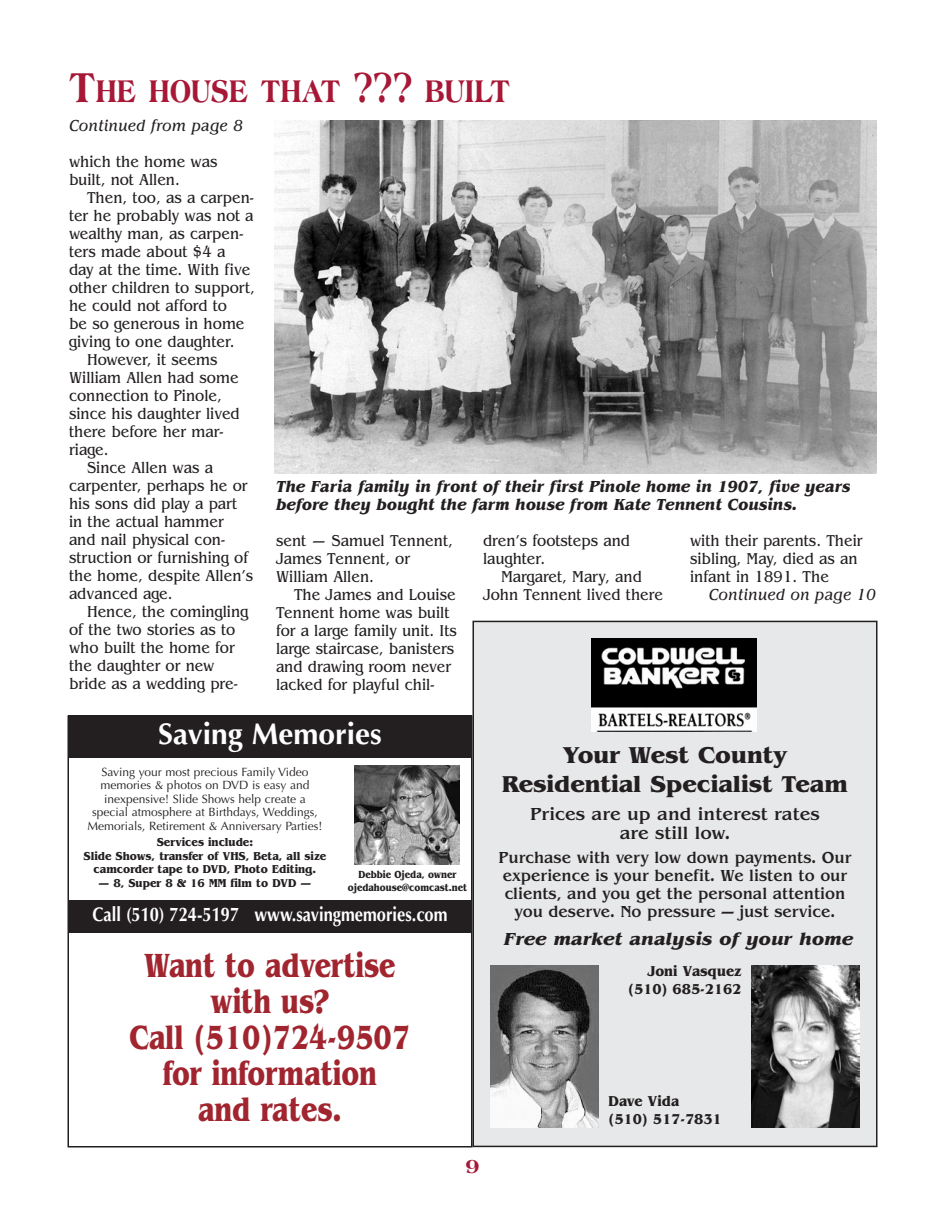
<style>
.page{position:relative;width:945px;height:1215px;background:#fff}
.page>*{position:absolute;margin:0;border:0;box-sizing:border-box;transform-origin:0 0}
.t1{font:700 35.1px/36px "Benguiat";color:#a1252f;text-align:center;scale:.77 1}
.t2{font:800 33.6px "Americana";color:#a61836;scale:.77 1}
.t3{font:700 30px "Optima";color:#fff}
.t4{font:700 24px/28.8px "Benguiat";color:#231f20;text-align:center}
.t5{font:800 21px "Americana";color:#a61836}
.t6{font:700 19.8px "Optima";color:#fff;scale:.83 1}
.t7{font:500 18px/19.5px "Benguiat";color:#231f20;text-align:center}
.t8{font:italic 700 18px "Benguiat";color:#231f20}
.t9{font:16.5px/18px "Benguiat";color:#231f20;scale:.9 1}
.t10{font:500 16.5px/18px "Benguiat";color:#231f20;text-align:center;scale:.95 1}
.t11{font:italic 700 16.5px/18px "Benguiat";color:#231f20;scale:.9 1}
.t12{font:italic 16.5px "Benguiat";color:#231f20;scale:.9 1}
.t13{font:700 15px/18px "Benguiat";color:#231f20;scale:.9 1}
.t14{font:12px/13.5px "Optima";color:#231f20;text-align:center}
.t15{font:700 12px/13.5px "Benguiat";color:#231f20;text-align:center;scale:.9 1}
.t16{font:700 10.8px/12.9px "Benguiat";color:#231f20;text-align:center;scale:.83 1}
.s1{font-size:44.85px}
</style>
<div class="page">
<div style="left:473px;top:621px;width:404px;height:525px;background:#e7e8e9"></div>
<div style="left:472px;top:621px;width:406px;height:526px;border:2px solid #231f20"></div>
<img style="left:591px;top:639px;width:166px;height:92px">
<img style="left:490px;top:965px;width:108px;height:162px">
<img style="left:752px;top:965px;width:108px;height:162px">
<div style="left:68px;top:932px;width:404px;height:216px;border:2px solid #231f20"></div>
<div style="left:68px;top:716px;width:404px;height:42px;background:#231f20"></div>
<div style="left:68px;top:900px;width:404px;height:32px;background:#231f20"></div>
<img style="left:355px;top:765px;width:105px;height:100px">
<img style="left:274px;top:121px;width:602px;height:353px">
<h2 class="t2" style="left:69px;top:77px;width:575px"><span class="s1">T</span>HE HOUSE THAT <span class="s1">???</span> BUILT</h2>
<p class="t12" style="left:69px;top:120px;width:195px">Continued from page 8</p>
<p class="t9" style="left:69px;top:154px;width:166px">which the home was built, not Allen.</p>
<p class="t9" style="left:87px;top:190px;width:187px">Then, too, as a carpen-</p>
<p class="t9" style="left:69px;top:208px;width:207px">ter he probably was not a</p>
<p class="t9" style="left:69px;top:226px;width:195px">wealthy man, as carpen-</p>
<p class="t9" style="left:69px;top:244px;width:175px">ters made about $4 a</p>
<p class="t9" style="left:69px;top:262px;width:203px">day at the time. With five</p>
<p class="t9" style="left:69px;top:280px;width:208px">other children to support,</p>
<p class="t9" style="left:69px;top:298px;width:177px">he could not afford to</p>
<p class="t9" style="left:69px;top:316px;width:197px">be so generous in home</p>
<p class="t9" style="left:69px;top:334px;width:186px">giving to one daughter.</p>
<p class="t9" style="left:87px;top:352px;width:146px">However, it seems</p>
<p class="t9" style="left:69px;top:370px;width:190px">William Allen had some</p>
<p class="t9" style="left:69px;top:388px;width:171px">connection to Pinole,</p>
<p class="t9" style="left:69px;top:406px;width:191px">since his daughter lived</p>
<p class="t9" style="left:69px;top:424px;width:173px">there before her mar-</p>
<p class="t9" style="left:69px;top:442px;width:45px">riage.</p>
<p class="t9" style="left:87px;top:460px;width:142px">Since Allen was a</p>
<p class="t9" style="left:69px;top:478px;width:200px">carpenter, perhaps he or</p>
<p class="t9" style="left:69px;top:496px;width:188px">his sons did play a part</p>
<p class="t9" style="left:69px;top:514px;width:173px">in the actual hammer</p>
<p class="t9" style="left:69px;top:532px;width:175px">and nail physical con-</p>
<p class="t9" style="left:69px;top:550px;width:201px">struction or furnishing of</p>
<p class="t9" style="left:69px;top:568px;width:206px">the home, despite Allen’s</p>
<p class="t9" style="left:69px;top:586px;width:117px">advanced age.</p>
<p class="t9" style="left:87px;top:604px;width:181px">Hence, the comingling</p>
<p class="t9" style="left:69px;top:622px;width:186px">of the two stories as to</p>
<p class="t9" style="left:69px;top:640px;width:186px">who built the home for</p>
<p class="t9" style="left:69px;top:658px;width:163px">the daughter or new</p>
<p class="t9" style="left:69px;top:676px;width:189px">bride as a wedding pre-</p>
<p class="t11" style="left:276px;top:480px;width:640px">The Faria family in front of their first Pinole home in 1907, five years before they bought the farm house from Kate Tennent Cousins.</p>
<p class="t9" style="left:276px;top:532px;width:198px">sent — Samuel Tennent,<br>James Tennent, or<br>William Allen.</p>
<p class="t9" style="left:276px;top:586px;width:202px;text-indent:18px">The James and Louise<br>Tennent home was built for a large family unit. Its large staircase, banisters and drawing room never lacked for playful chil-</p>
<p class="t9" style="left:483px;top:532px;width:165px">dren’s footsteps and laughter.</p>
<p class="t9" style="left:483px;top:568px;width:201px;text-align:center">Margaret, Mary, and<br>John Tennent lived there</p>
<p class="t9" style="left:690px;top:532px;width:193px">with their parents. Their sibling, May, died as an infant in 1891. The</p>
<p class="t12" style="left:709px;top:588px;width:187px">Continued on page 10</p>
<h3 class="t3" style="left:158px;top:722px;width:225px">Saving Memories</h3>
<p class="t14" style="left:88px;top:766px;width:236px">Saving your most precious Family Video memories &amp; photos on DVD is easy and inexpensive! Slide Shows help create a special atmosphere at Birthdays, Weddings, Memorials, Retirement &amp; Anniversary Parties!</p>
<p class="t15" style="left:84px;top:836px;width:271px">Services include:<br>Slide Shows, transfer of VHS, Beta, all size camcorder tape to DVD, Photo Editing.</p>
<p class="t15" style="left:99px;top:877px;width:238px">— 8, Super 8 &amp; 16 MM film to DVD —</p>
<p class="t16" style="left:348px;top:869px;width:145px">Debbie Ojeda, owner ojedahouse@comcast.net</p>
<p class="t6" style="left:93px;top:906px;width:429px">Call (510) 724-5197 www.savingmemories.com</p>
<h1 class="t1" style="left:130px;top:950px;width:366px">Want to advertise with us?<br>Call (510)724-9507 for information<br>and rates.</h1>
<p class="t5" style="left:465px;top:1158px;width:16px">9</p>
<h3 class="t4" style="left:502px;top:743px;width:347px">Your West County<br>Residential Specialist Team</h3>
<p class="t7" style="left:530px;top:806px;width:291px">Prices are up and interest rates are still low.</p>
<p class="t10" style="left:499px;top:850px;width:373px">Purchase with very low down payments. Our experience is your benefit. We listen to our clients, and you get the personal attention you deserve. No pressure — just service.</p>
<p class="t8" style="left:504px;top:933px;width:351px">Free market analysis of your home</p>
<p class="t13" style="left:628px;top:963px;width:127px;text-align:right">Joni Vasquez (510) 685-2162</p>
<p class="t13" style="left:608px;top:1094px;width:127px">Dave Vida (510) 517-7831</p>
</div>
